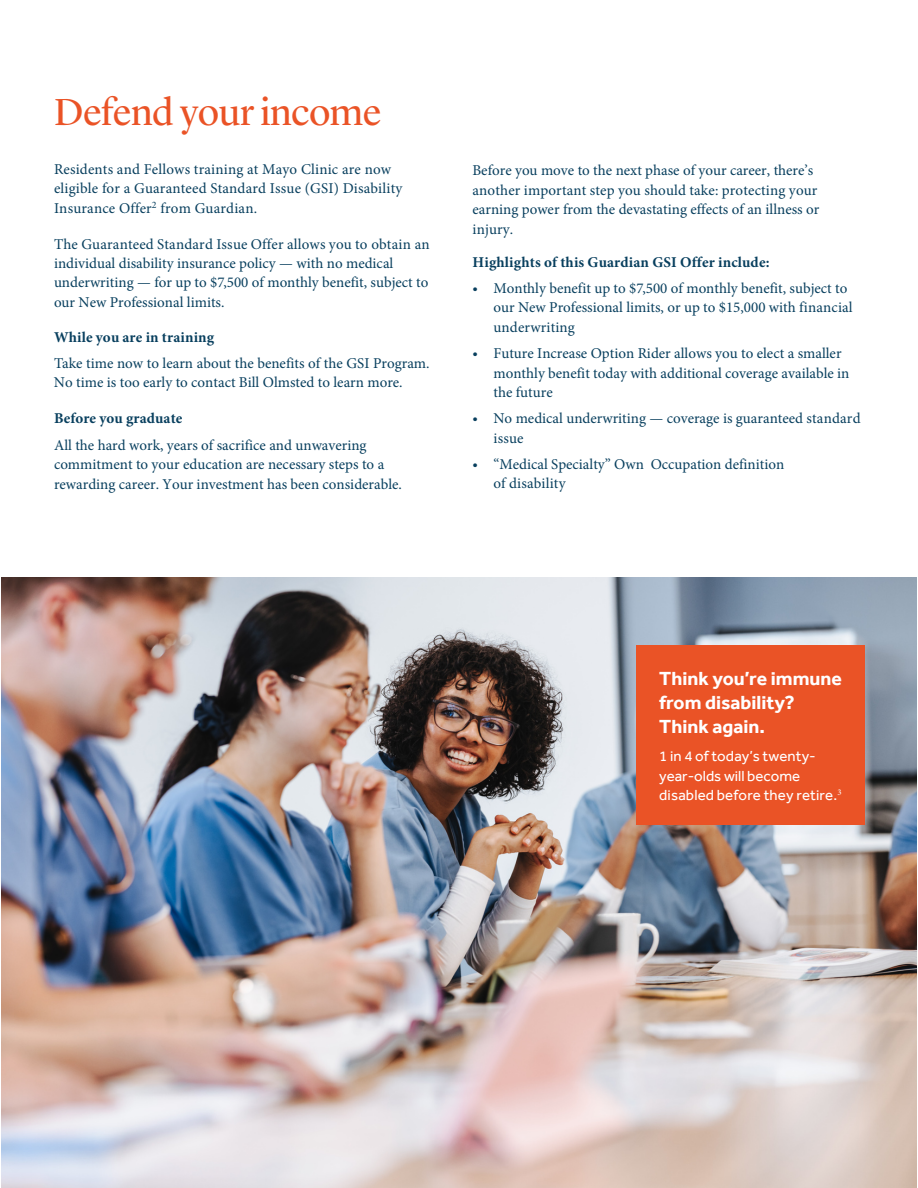
<style>
.page{position:relative;width:918px;height:1188px;background:#fff}
.page>*{position:absolute;margin:0;border:0;box-sizing:border-box;transform-origin:0 0}
.t1{font:39px "Lyon Display";letter-spacing:-.015em;color:#ea5326}
.t2{font:700 19.5px/24px "Effra";color:#fff}
.t3{font:15px/19.5px "Minion Pro";color:#083f5e}
.t4{font:15px/19.5px "Effra";letter-spacing:.01em;color:#fff}
.t5{font:700 15px "Minion Pro";letter-spacing:.01em;color:#083f5e}
.s1{font-weight:700}
.s2{font-family:"Effra"}
</style>
<div class="page">
<img style="left:1px;top:577px;width:916px;height:611px">
<div style="left:636px;top:646px;width:229px;height:179px;background:#ea5326"></div>
<p class="t1" style="left:54px;top:82px;width:329px">Defend your income</p>
<p class="t3" style="left:54px;top:160px;width:350px">Residents and Fellows training at Mayo Clinic are now eligible for a Guaranteed Standard Issue (GSI) Disability<br>Insurance Offer<sup>2</sup> from Guardian.</p>
<p class="t3" style="left:54px;top:235px;width:377px">The Guaranteed Standard Issue Offer allows you to obtain an individual disability insurance policy — with no medical underwriting — for up to $7,500 of monthly benefit, subject to our New Professional limits.</p>
<p class="t3" style="left:54px;top:324px;width:377px;line-height:26.2px"><span class="s1">While you are in training<br></span>Take time now to learn about the benefits of the GSI Program.</p>
<p class="t3" style="left:54px;top:373px;width:350px">No time is too early to contact Bill Olmsted to learn more.</p>
<p class="t3" style="left:54px;top:406px;width:314px;line-height:26.2px"><span class="s1">Before you graduate<br></span>All the hard work, years of sacrifice and unwavering</p>
<p class="t3" style="left:54px;top:455px;width:349px">commitment to your education are necessary steps to a rewarding career. Your investment has been considerable.</p>
<p class="t3" style="left:472px;top:161px;width:349px">Before you move to the next phase of your career, there’s another important step you should take: protecting your earning power from the devastating effects of an illness or injury.</p>
<p class="t5" style="left:472px;top:251px;width:299px">Highlights of this Guardian GSI Offer include:</p>
<p class="t3" style="left:493px;top:278px;width:361px;text-indent:-21px"><span class="s2">•</span> Monthly benefit up to $7,500 of monthly benefit, subject to our New Professional limits, or up to $15,000 with financial underwriting</p>
<p class="t3" style="left:493px;top:344px;width:358px;text-indent:-21px"><span class="s2">•</span> Future Increase Option Rider allows you to elect a smaller monthly benefit today with additional coverage available in the future</p>
<p class="t3" style="left:493px;top:409px;width:369px;text-indent:-21px"><span class="s2">•</span> No medical underwriting — coverage is guaranteed standard issue</p>
<p class="t3" style="left:493px;top:455px;width:292px;line-height:18.6px;text-indent:-21px"><span class="s2">•</span> “Medical Specialty” Own Occupation definition of disability</p>
<p class="t2" style="left:659px;top:666px;width:184px">Think you’re immune from disability?<br>Think again.</p>
<p class="t4" style="left:659px;top:746px;width:184px">1 in 4 of today’s twenty&shy;year-olds will become disabled before they retire.<sup>3</sup></p>
</div>
